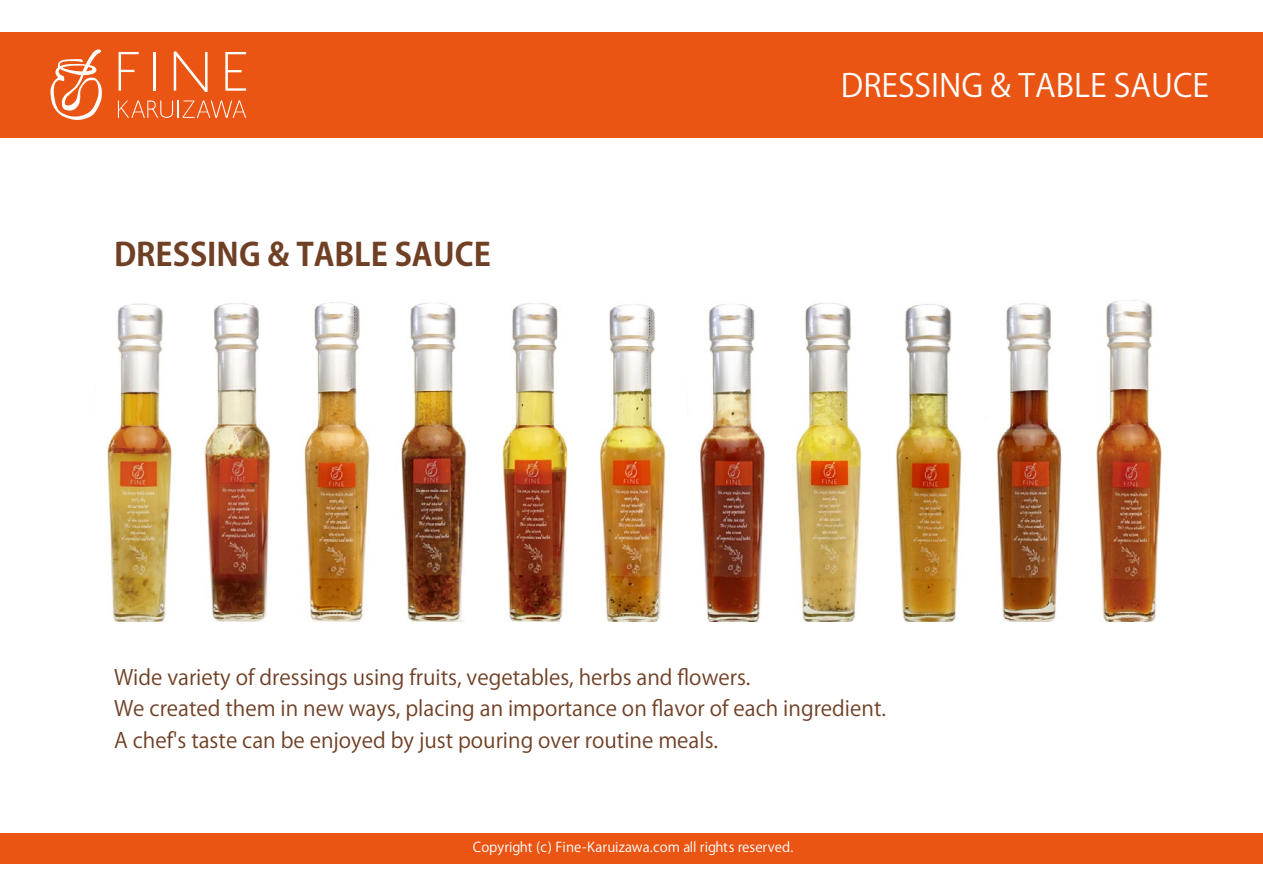
<style>
.page{position:relative;width:1263px;height:893px;background:#fff}
.page>*{position:absolute;margin:0;border:0;box-sizing:border-box;transform-origin:0 0}
.t1{font:700 31.5px "Koz Go Pro";color:#704025}
.t2{font:31.5px "Koz Go Pro";color:#fff}
.t3{font:21px/31.5px "Koz Go Pro";color:#704025}
.t4{font:13.5px "Koz Go Pro";letter-spacing:.01em;color:#fff}
</style>
<div class="page">
<div style="left:0;top:32px;width:1263px;height:105px;background:#ea5514"></div>
<svg style="left:50px;top:49px;width:52px;height:71px"></svg>
<svg style="left:119px;top:52px;width:20px;height:39px"></svg>
<hr style="left:153px;top:52px;width:3px;height:39px;background:#fff">
<svg style="left:174px;top:51px;width:34px;height:41px"></svg>
<svg style="left:225px;top:52px;width:21px;height:39px"></svg>
<svg style="left:118px;top:100px;width:128px;height:18px"></svg>
<div style="left:0;top:833px;width:1263px;height:30px;background:#ea5514"></div>
<img style="left:107px;top:303px;width:65px;height:318px">
<img style="left:204px;top:303px;width:67px;height:318px">
<img style="left:304px;top:302px;width:264px;height:319px">
<img style="left:599px;top:304px;width:67px;height:317px">
<img style="left:699px;top:304px;width:66px;height:317px">
<img style="left:795px;top:303px;width:67px;height:318px">
<img style="left:895px;top:304px;width:67px;height:317px">
<img style="left:996px;top:303px;width:66px;height:318px">
<img style="left:1096px;top:300px;width:66px;height:321px">
<p class="t1" style="left:114px;top:234px;width:378px">DRESSING &amp; TABLE SAUCE</p>
<p class="t2" style="left:841px;top:65px;width:370px">DRESSING &amp; TABLE SAUCE</p>
<p class="t3" style="left:114px;top:662px;width:773px">Wide variety of dressings using fruits, vegetables, herbs and flowers.<br>We created them in new ways, placing an importance on flavor of each ingredient.<br>A chef's taste can be enjoyed by just pouring over routine meals.</p>
<p class="t4" style="left:473px;top:839px;width:322px">Copyright (c) Fine-Karuizawa.com all rights reserved.</p>
</div>
